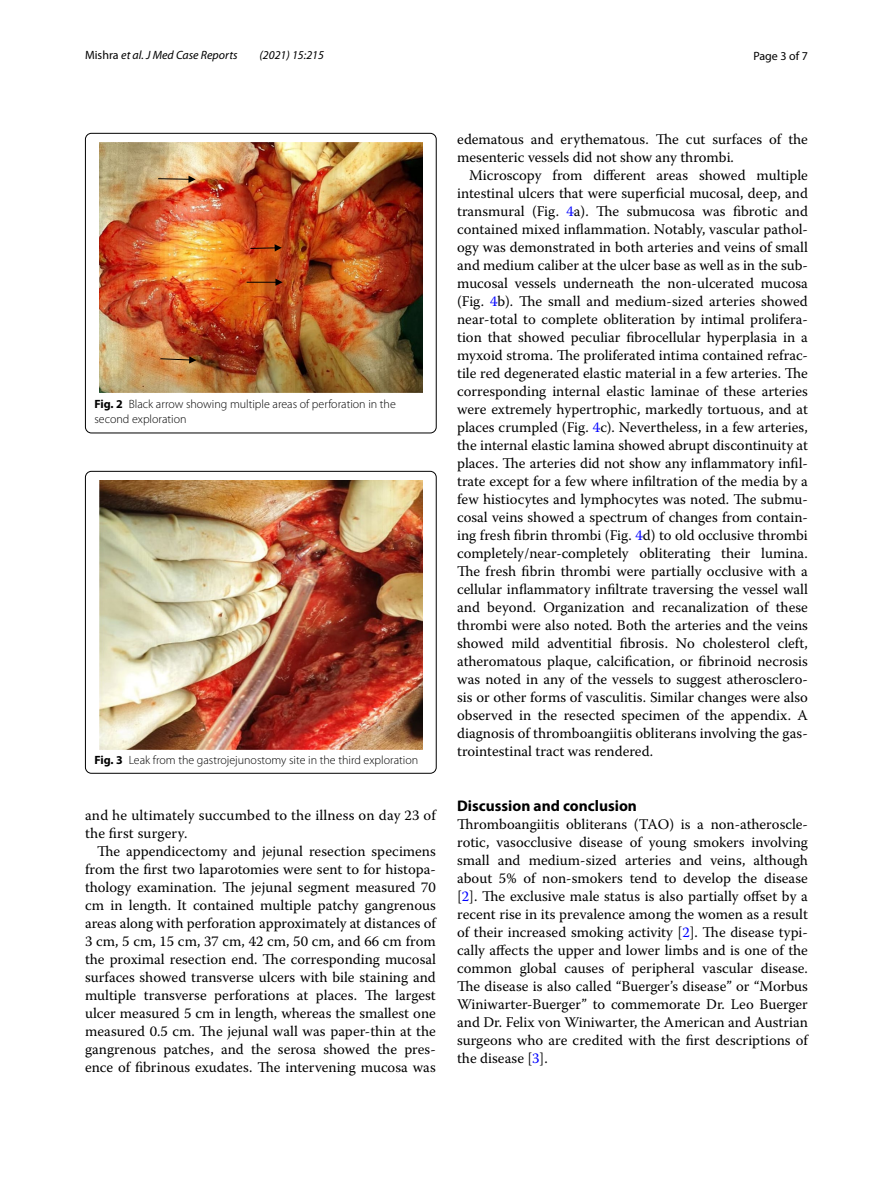
<style>
.page{position:relative;width:893px;height:1187px;background:#fff}
.page>*{position:absolute;margin:0;border:0;box-sizing:border-box;transform-origin:0 0}
.t1{font:700 15.45px "Myriad Pro";color:#000}
.t2{font:14.7px/18px "Warnock Pro";color:#000;text-align:justify}
.t3{font:300 12px/15px "Myriad Pro";color:#000}
.t4{font:italic 12px "Myriad Pro";color:#000}
.t5{font:12px "Myriad Pro";color:#000}
.s1{font-style:normal}
.s2{font-weight:700}
.s3{color:#00f}
</style>
<div class="page">
<img style="left:99px;top:142px;width:323px;height:250px">
<svg style="left:250px;top:244px;width:32px;height:7px"></svg>
<svg style="left:158px;top:176px;width:38px;height:7px"></svg>
<hr style="left:247px;top:282px;width:30px;height:1px;background:#000">
<svg style="left:275px;top:278px;width:8px;height:8px"></svg>
<svg style="left:160px;top:356px;width:36px;height:7px"></svg>
<div style="left:85px;top:133px;width:351px;height:300px;border:1px solid #000;border-radius:6px"></div>
<img style="left:99px;top:480px;width:323px;height:269px">
<div style="left:85px;top:471px;width:351px;height:302px;border:1px solid #000;border-radius:6px"></div>
<p class="t4" style="left:85px;top:48px;width:154px"><span class="s1">Mishra</span> et al. J Med Case Reports</p>
<p class="t4" style="left:259px;top:48px;width:66px">(2021) 15:215</p>
<p class="t5" style="left:753px;top:48px;width:56px">Page 3 of 7</p>
<p class="t3" style="left:94px;top:396px;width:303px"><span class="s2">Fig. 2</span> Black arrow showing multiple areas of perforation in the second exploration</p>
<p class="t3" style="left:94px;top:752px;width:325px"><span class="s2">Fig. 3</span> Leak from the gastrojejunostomy site in the third exploration</p>
<p class="t2" style="left:85px;top:805px;width:352px">and he ultimately succumbed to the illness on day 23 of the first surgery.</p>
<p class="t2" style="left:85px;top:841px;width:352px;text-indent:12px">The appendicectomy and jejunal resection specimens from the first two laparotomies were sent to for histopa&shy;thology examination. The jejunal segment measured 70 cm in length. It contained multiple patchy gangrenous areas along with perforation approximately at distances of 3 cm, 5 cm, 15 cm, 37 cm, 42 cm, 50 cm, and 66 cm from the proximal resection end. The corresponding mucosal surfaces showed transverse ulcers with bile staining and multiple transverse perforations at places. The largest ulcer measured 5 cm in length, whereas the smallest one measured 0.5 cm. The jejunal wall was paper-thin at the gangrenous patches, and the serosa showed the pres&shy;ence of fibrinous exudates. The intervening mucosa was</p>
<p class="t2" style="left:457px;top:130px;width:352px">edematous and erythematous. The cut surfaces of the mesenteric vessels did not show any thrombi.</p>
<p class="t2" style="left:457px;top:166px;width:352px;text-indent:12px">Microscopy from different areas showed multiple intestinal ulcers that were superficial mucosal, deep, and transmural (Fig. <span class="s3">4</span>a). The submucosa was fibrotic and contained mixed inflammation. Notably, vascular pathol&shy;ogy was demonstrated in both arteries and veins of small and medium caliber at the ulcer base as well as in the sub&shy;mucosal vessels underneath the non-ulcerated mucosa (Fig. <span class="s3">4</span>b). The small and medium-sized arteries showed near-total to complete obliteration by intimal prolifera&shy;tion that showed peculiar fibrocellular hyperplasia in a myxoid stroma. The proliferated intima contained refrac&shy;tile red degenerated elastic material in a few arteries. The corresponding internal elastic laminae of these arteries were extremely hypertrophic, markedly tortuous, and at places crumpled (Fig. <span class="s3">4</span>c). Nevertheless, in a few arteries, the internal elastic lamina showed abrupt discontinuity at places. The arteries did not show any inflammatory infil&shy;trate except for a few where infiltration of the media by a few histiocytes and lymphocytes was noted. The submu&shy;cosal veins showed a spectrum of changes from contain&shy;ing fresh fibrin thrombi (Fig. <span class="s3">4</span>d) to old occlusive thrombi completely/near-completely obliterating their lumina.<br>The fresh fibrin thrombi were partially occlusive with a cellular inflammatory infiltrate traversing the vessel wall and beyond. Organization and recanalization of these thrombi were also noted. Both the arteries and the veins showed mild adventitial fibrosis. No cholesterol cleft, atheromatous plaque, calcification, or fibrinoid necrosis was noted in any of the vessels to suggest atherosclero&shy;sis or other forms of vasculitis. Similar changes were also observed in the resected specimen of the appendix. A diagnosis of thromboangiitis obliterans involving the gas&shy;trointestinal tract was rendered.</p>
<p class="t1" style="left:457px;top:795px;width:181px">Discussion and conclusion</p>
<p class="t2" style="left:457px;top:814px;width:352px">Thromboangiitis obliterans (TAO) is a non-atheroscle&shy;rotic, vasocclusive disease of young smokers involving small and medium-sized arteries and veins, although about 5% of non-smokers tend to develop the disease [<span class="s3">2</span>]. The exclusive male status is also partially offset by a recent rise in its prevalence among the women as a result of their increased smoking activity [<span class="s3">2</span>]. The disease typi&shy;cally affects the upper and lower limbs and is one of the common global causes of peripheral vascular disease.<br>The disease is also called “Buerger’s disease” or “Morbus Winiwarter-Buerger” to commemorate Dr. Leo Buerger and Dr. Felix von Winiwarter, the American and Austrian surgeons who are credited with the first descriptions of the disease [<span class="s3">3</span>].</p>
</div>
